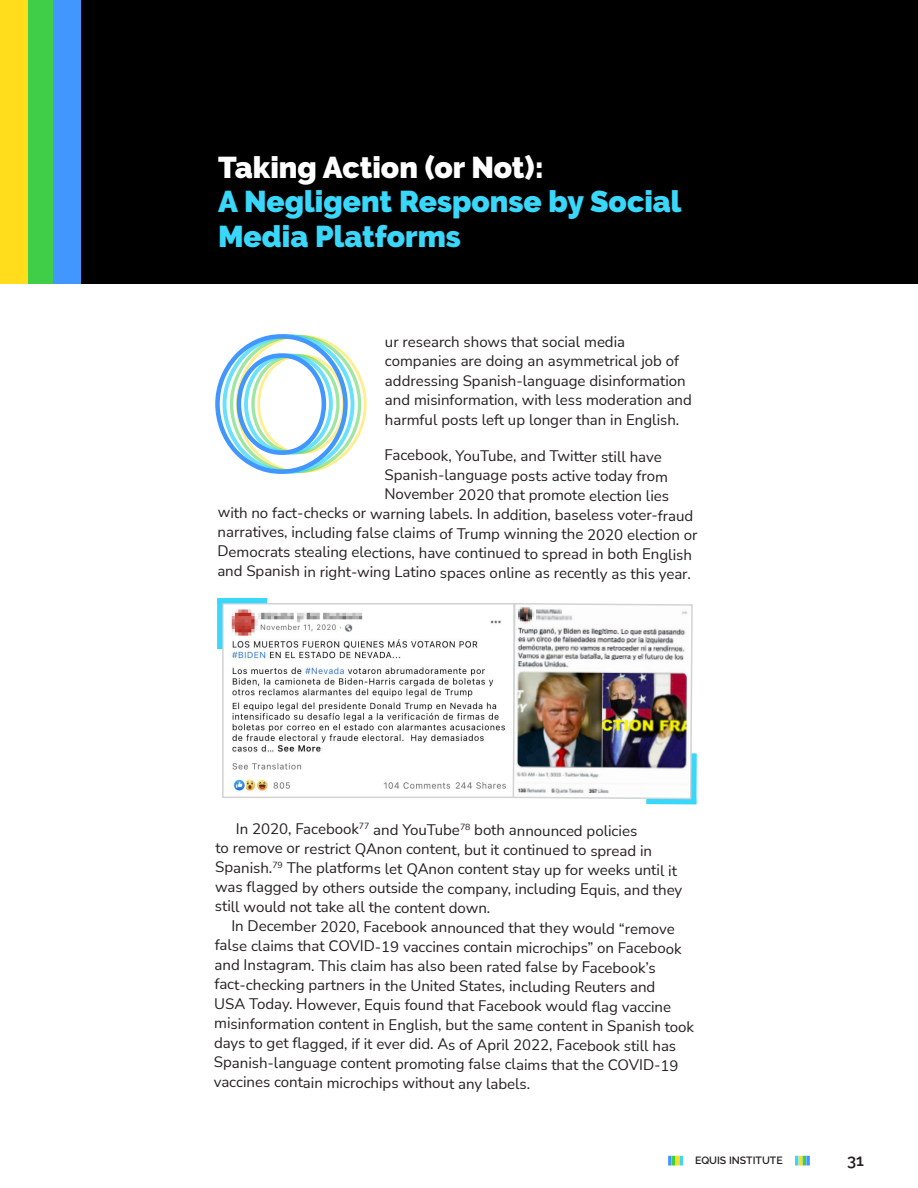
<style>
.page{position:relative;width:918px;height:1188px;background:#fff}
.page>*{position:absolute;margin:0;border:0;box-sizing:border-box;transform-origin:0 0}
.t1{font:900 30px/34.5px "Raleway";color:#39d7fa}
.t2{font:900 30px "Raleway";color:#fff}
.t3{font:600 16.5px "Raleway";color:#231f20}
.t4{font:15px/19.5px "Nunito Sans";letter-spacing:-.01em;color:#231f20}
.t5{font:600 10.5px "Raleway";color:#231f20}
</style>
<div class="page">
<svg style="left:679px;top:1156px;width:4px;height:10px"></svg>
<svg style="left:672px;top:1156px;width:7px;height:10px"></svg>
<svg style="left:668px;top:1156px;width:4px;height:10px"></svg>
<svg style="left:795px;top:1156px;width:11px;height:10px"></svg>
<svg style="left:806px;top:1156px;width:4px;height:10px"></svg>
<div style="left:0;top:0;width:918px;height:284px;background:#000"></div>
<svg style="left:215px;top:334px;width:152px;height:140px"></svg>
<img style="left:230px;top:609px;width:276px;height:183px">
<div style="left:222px;top:603px;width:293px;height:195px;border:2px solid #d1d3d4"></div>
<img style="left:512px;top:603px;width:181px;height:196px">
<div style="left:217px;top:599px;width:5px;height:50px;background:#39d7fa"></div>
<div style="left:217px;top:598px;width:50px;height:5px;background:#39d7fa"></div>
<div style="left:691px;top:753px;width:6px;height:51px;background:#39d7fa"></div>
<div style="left:646px;top:799px;width:50px;height:5px;background:#39d7fa"></div>
<div style="left:27px;top:0;width:27px;height:284px;background:#40ce48"></div>
<div style="left:54px;top:0;width:27px;height:284px;background:#4197fe"></div>
<div style="left:0;top:0;width:27px;height:284px;background:#ffdd1c"></div>
<h1 class="t2" style="left:218px;top:150px;width:327px">Taking Action (or Not):</h1>
<h1 class="t1" style="left:218px;top:185px;width:465px">A Negligent Response by Social<br>Media Platforms</h1>
<p class="t4" style="left:385px;top:331px;width:308px">ur research shows that social media companies are doing an asymmetrical job of addressing Spanish-language disinformation and misinformation, with less moderation and harmful posts left up longer than in English.</p>
<p class="t4" style="left:385px;top:446px;width:279px">Facebook, YouTube, and Twitter still have</p>
<p class="t4" style="left:385px;top:465px;width:285px">Spanish-language posts active today from</p>
<p class="t4" style="left:384px;top:485px;width:286px">November 2020 that promote election lies</p>
<p class="t4" style="left:218px;top:504px;width:477px">with no fact-checks or warning labels. In addition, baseless voter-fraud</p>
<p class="t4" style="left:218px;top:523px;width:482px">narratives, including false claims of Trump winning the 2020 election or</p>
<p class="t4" style="left:217px;top:542px;width:476px">Democrats stealing elections, have continued to spread in both English</p>
<p class="t4" style="left:217px;top:562px;width:475px">and Spanish in right-wing Latino spaces online as recently as this year.</p>
<p class="t4" style="left:215px;top:819px;width:469px;text-indent:21px">In 2020, Facebook<sup>77</sup> and YouTube<sup>78</sup> both announced policies<br>to remove or restrict QAnon content, but it continued to spread in Spanish.<sup>79</sup> The platforms let QAnon content stay up for weeks until it was flagged by others outside the company, including Equis, and they still would not take all the content down.</p>
<p class="t4" style="left:214px;top:917px;width:482px;text-indent:18px">In December 2020, Facebook announced that they would “remove false claims that COVID-19 vaccines contain microchips” on Facebook and Instagram. This claim has also been rated false by Facebook’s fact-checking partners in the United States, including Reuters and<br>USA Today. However, Equis found that Facebook would flag vaccine misinformation content in English, but the same content in Spanish took days to get flagged, if it ever did. As of April 2022, Facebook still has Spanish-language content promoting false claims that the COVID-19 vaccines contain microchips without any labels.</p>
<p class="t5" style="left:695px;top:1154px;width:89px">EQUIS INSTITUTE</p>
<p class="t3" style="left:847px;top:1150px;width:18px">31</p>
</div>
